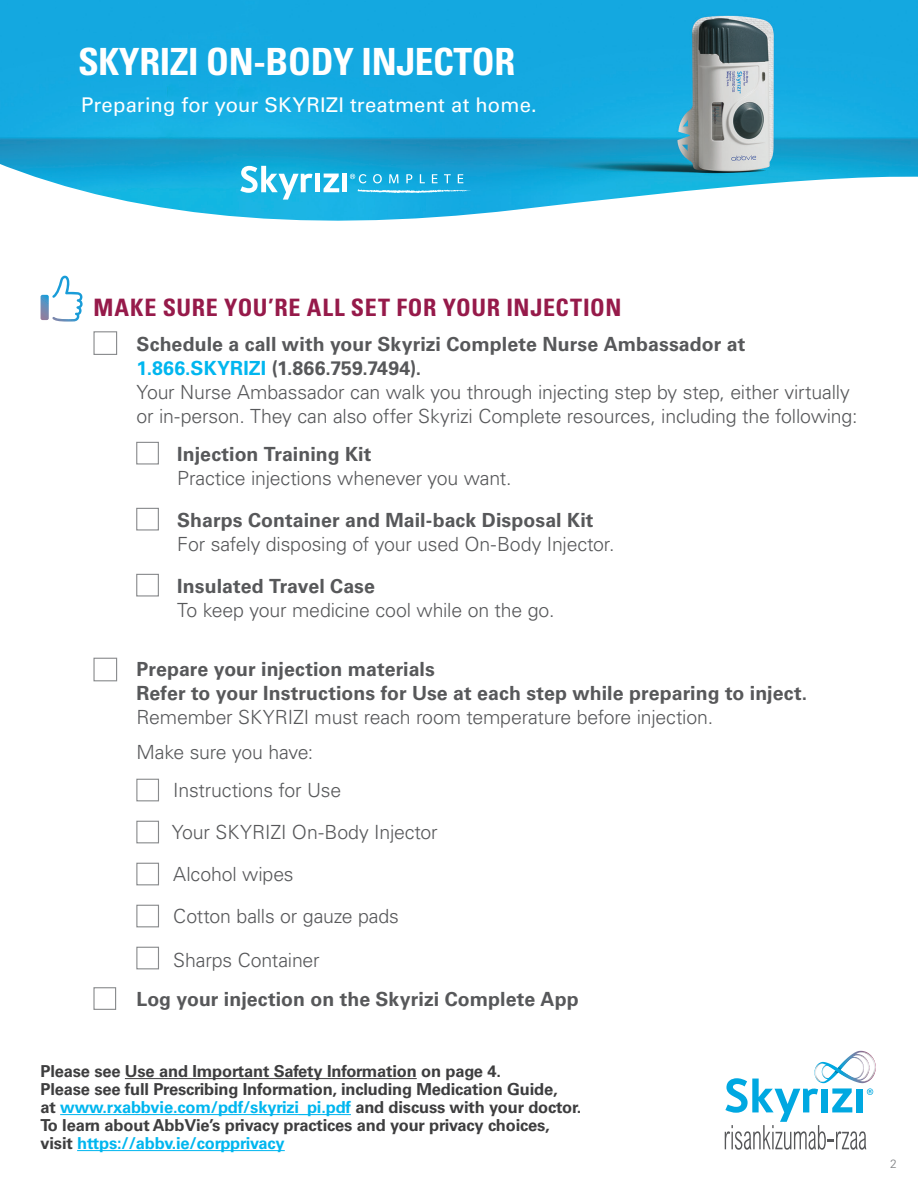
<style>
.page{position:relative;width:918px;height:1188px;background:#fff}
.page>*{position:absolute;margin:0;border:0;box-sizing:border-box;transform-origin:0 0}
.t1{font:700 condensed 37.5px "Univers LT Std";letter-spacing:-.01em;color:#fff}
.t2{font:700 condensed 24px "Univers LT Std";letter-spacing:.025em;color:#961a4a}
.t3{font:20.25px "Univers LT Std";letter-spacing:.01em;color:#fff}
.t4{font:300 19.5px/24px "Univers LT Std";letter-spacing:-.01em;color:#57585a}
.t5{font:700 19.5px/24px "Univers LT Std";letter-spacing:.005em;color:#57585a}
.t6{font:700 16.5px/18px "Univers LT Std";letter-spacing:-.01em;color:#3e3e3f}
.t7{font:300 12px "Univers LT Std";color:#808285}
.s1{font-weight:700}
.s2{font-weight:700;color:#00b6ef}
.s3{font-weight:300}
.s4{color:#00b6ef}
</style>
<div class="page">
<img style="left:0;top:0;width:918px;height:149px">
<svg style="left:0;top:149px;width:918px;height:206px"></svg>
<svg style="left:725px;top:1051px;width:151px;height:99px"></svg>
<div style="left:93px;top:331px;width:24px;height:24px;background:#fff;border:1px solid #888a8c"></div>
<div style="left:136px;top:442px;width:23px;height:23px;background:#fff;border:1px solid #888a8c"></div>
<div style="left:136px;top:508px;width:23px;height:23px;background:#fff;border:1px solid #888a8c"></div>
<div style="left:136px;top:574px;width:23px;height:23px;background:#fff;border:1px solid #888a8c"></div>
<div style="left:93px;top:987px;width:23px;height:23px;background:#fff;border:1px solid #888a8c"></div>
<div style="left:136px;top:779px;width:23px;height:22px;background:#fff;border:1px solid #888a8c"></div>
<div style="left:136px;top:863px;width:23px;height:22px;background:#fff;border:1px solid #888a8c"></div>
<div style="left:136px;top:821px;width:23px;height:22px;background:#fff;border:1px solid #888a8c"></div>
<div style="left:136px;top:905px;width:23px;height:22px;background:#fff;border:1px solid #888a8c"></div>
<div style="left:136px;top:947px;width:23px;height:22px;background:#fff;border:1px solid #888a8c"></div>
<div style="left:93px;top:658px;width:24px;height:23px;background:#fff;border:1px solid #888a8c"></div>
<svg style="left:41px;top:276px;width:42px;height:46px"></svg>
<hr style="left:125px;top:1078px;width:292px;height:1px;background:#3e3e3f">
<hr style="left:60px;top:1114px;width:291px;height:1px;background:#00b6ef">
<hr style="left:77px;top:1150px;width:208px;height:1px;background:#00b6ef">
<p class="t1" style="left:78px;top:38px;width:439px">SKYRIZI ON-BODY INJECTOR</p>
<p class="t3" style="left:81px;top:93px;width:457px">Preparing for your SKYRIZI treatment at home.</p>
<p class="t2" style="left:93px;top:293px;width:529px">MAKE SURE YOU’RE ALL SET FOR YOUR INJECTION</p>
<p class="t4" style="left:137px;top:333px;width:722px"><span class="s1">Schedule a call with your Skyrizi Complete Nurse Ambassador at </span><span class="s2">1.866.SKYRIZI</span> <span class="s1">(1.866.759.7494).<br></span>Your Nurse Ambassador can walk you through injecting step by step, either virtually or in-person. They can also offer Skyrizi Complete resources, including the following:</p>
<p class="t5" style="left:177px;top:442px;width:196px">Injection Training Kit</p>
<p class="t4" style="left:177px;top:466px;width:336px">Practice injections whenever you want.</p>
<p class="t5" style="left:177px;top:508px;width:418px">Sharps Container and Mail-back Disposal Kit</p>
<p class="t4" style="left:177px;top:532px;width:439px">For safely disposing of your used On-Body Injector.</p>
<p class="t5" style="left:177px;top:574px;width:199px">Insulated Travel Case</p>
<p class="t4" style="left:177px;top:598px;width:379px">To keep your medicine cool while on the go.</p>
<p class="t5" style="left:136px;top:658px;width:300px">Prepare your injection materials</p>
<p class="t5" style="left:136px;top:682px;width:672px">Refer to your Instructions for Use at each step while preparing to inject.<br><span class="s3">Remember SKYRIZI must reach room temperature before injection.</span></p>
<p class="t4" style="left:136px;top:740px;width:178px">Make sure you have:</p>
<p class="t4" style="left:173px;top:778px;width:170px">Instructions for Use</p>
<p class="t4" style="left:172px;top:820px;width:267px">Your SKYRIZI On-Body Injector</p>
<p class="t4" style="left:173px;top:862px;width:122px">Alcohol wipes</p>
<p class="t4" style="left:173px;top:904px;width:227px">Cotton balls or gauze pads</p>
<p class="t4" style="left:173px;top:948px;width:148px">Sharps Container</p>
<p class="t5" style="left:136px;top:987px;width:444px">Log your injection on the Skyrizi Complete App</p>
<p class="t6" style="left:40px;top:1062px;width:462px">Please see Use and Important Safety Information on page 4.</p>
<p class="t6" style="left:40px;top:1080px;width:542px">Please see full Prescribing Information, including Medication Guide,<br>at <span class="s4">www.rxabbvie.com/pdf/skyrizi_pi.pdf</span> and discuss with your doctor.</p>
<p class="t6" style="left:40px;top:1116px;width:511px">To learn about AbbVie’s privacy practices and your privacy choices, visit <span class="s4">https://abbv.ie/corpprivacy</span></p>
<p class="t7" style="left:890px;top:1157px;width:8px">2</p>
</div>
